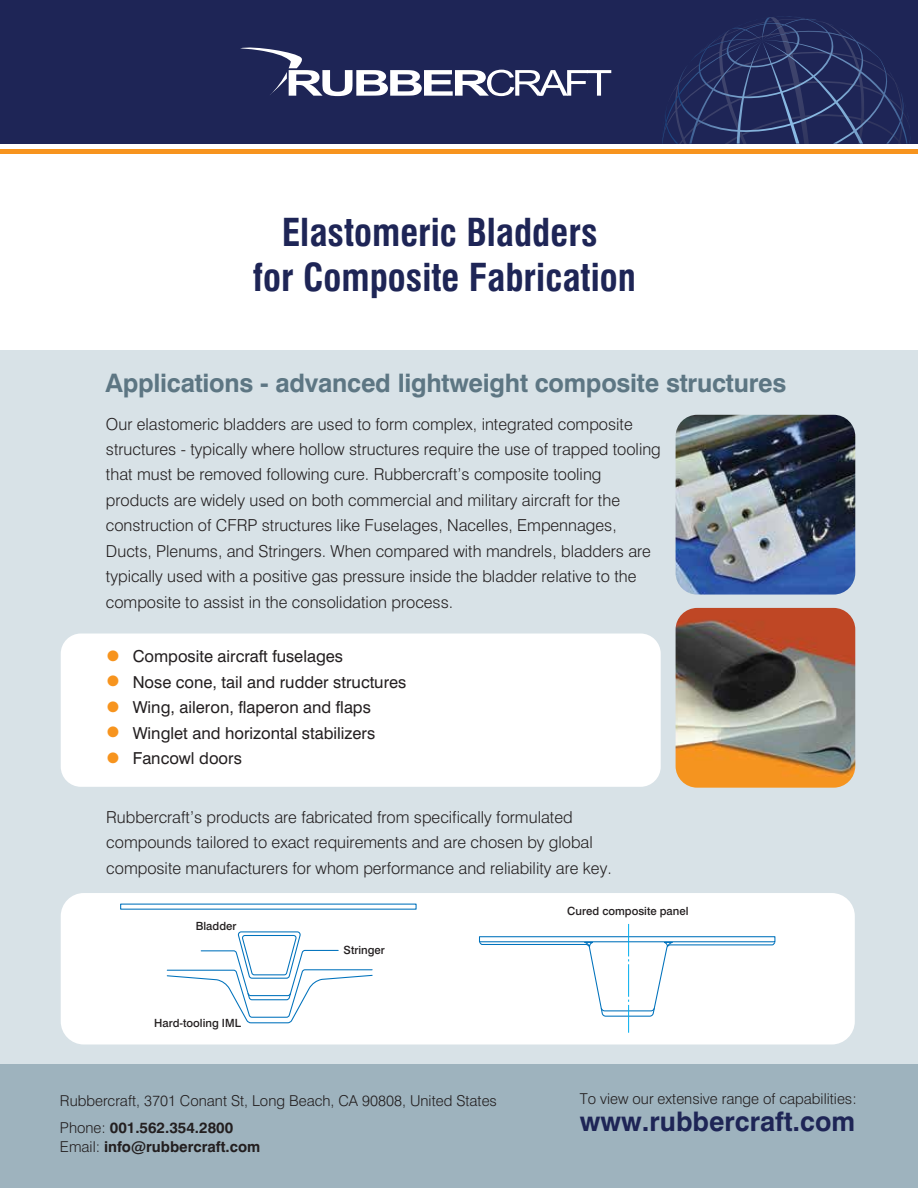
<style>
.page{position:relative;width:918px;height:1188px;background:#fff}
.page>*{position:absolute;margin:0;border:0;box-sizing:border-box;transform-origin:0 0}
.t1{font:700 condensed 37.5px/45px "Swiss 721 BT";color:#1e2556;text-align:center}
.t2{font:700 27px "Swiss 721 BT";color:#1e2556}
.t3{font:700 25.5px "Swiss 721 BT";letter-spacing:-.01em;color:#5d7683}
.t4{font:300 16.5px/25.5px "Swiss 721 BT";color:#231f20}
.t5{font:16.5px "Swiss 721 BT";color:#231f20}
.t6{font:300 15px/27px "Swiss 721 BT";color:#231f20}
.t7{font:700 15px "Swiss 721 BT";color:#231f20}
.t8{font:500 11.25px "Swiss 721 BT";color:#231f20}
.s1{color:#f7941e}
.s2{font-weight:700}
.s3{font-weight:300}
</style>
<div class="page">
<div style="left:0;top:350px;width:918px;height:739px;background:#d8e2e7"></div>
<div style="left:0;top:149px;width:918px;height:5px;background:#f7941e"></div>
<div style="left:0;top:0;width:918px;height:144px;background:#1e2556"></div>
<div style="left:0;top:1065px;width:918px;height:123px;background:#9eb3be"></div>
<div style="left:61px;top:634px;width:600px;height:153px;background:#fff;border-radius:20px"></div>
<svg style="left:662px;top:16px;width:248px;height:128px"></svg>
<svg style="left:240px;top:47px;width:371px;height:49px"></svg>
<img style="left:676px;top:608px;width:179px;height:180px">
<div style="left:61px;top:893px;width:794px;height:151px;background:#fff;border-radius:23px"></div>
<svg style="left:166px;top:931px;width:207px;height:93px"></svg>
<div style="left:479px;top:936px;width:296px;height:6px;border:1px solid #0072bc"></div>
<hr style="left:628px;top:924px;width:1px;height:32px;background:#00aeef">
<svg style="left:479px;top:941px;width:297px;height:92px"></svg>
<img style="left:676px;top:415px;width:179px;height:180px">
<h1 class="t1" style="left:253px;top:210px;width:385px">Elastomeric Bladders<br>for Composite Fabrication</h1>
<h3 class="t3" style="left:105px;top:367px;width:683px">Applications - advanced lightweight composite structures</h3>
<p class="t4" style="left:106px;top:411px;width:556px">Our elastomeric bladders are used to form complex, integrated composite structures - typically where hollow structures require the use of trapped tooling that must be removed following cure. Rubbercraft’s composite tooling products are widely used on both commercial and military aircraft for the construction of CFRP structures like Fuselages, Nacelles, Empennages, Ducts, Plenums, and Stringers. When compared with mandrels, bladders are typically used with a positive gas pressure inside the bladder relative to the composite to assist in the consolidation process.</p>
<p class="t5" style="left:107px;top:647px;width:237px"><span class="s1">●</span> Composite aircraft fuselages</p>
<p class="t5" style="left:107px;top:672px;width:301px"><span class="s1">●</span> Nose cone, tail and rudder structures</p>
<p class="t5" style="left:107px;top:698px;width:265px"><span class="s1">●</span> Wing, aileron, flaperon and flaps</p>
<p class="t5" style="left:107px;top:723px;width:270px"><span class="s1">●</span> Winglet and horizontal stabilizers</p>
<p class="t5" style="left:107px;top:749px;width:136px"><span class="s1">●</span> Fancowl doors</p>
<p class="t4" style="left:106px;top:804px;width:507px">Rubbercraft’s products are fabricated from specifically formulated compounds tailored to exact requirements and are chosen by global composite manufacturers for whom performance and reliability are key.</p>
<p class="t8" style="left:196px;top:919px;width:42px">Bladder</p>
<p class="t8" style="left:154px;top:1016px;width:88px">Hard-tooling IML</p>
<p class="t8" style="left:344px;top:943px;width:43px">Stringer</p>
<p class="t6" style="left:60px;top:1087px;width:439px">Rubbercraft, 3701 Conant St, Long Beach, CA 90808, United States<br>Phone: <span class="s2">001.562.354.2800</span></p>
<p class="t7" style="left:60px;top:1137px;width:202px"><span class="s3">Email:</span> info@rubbercraft.com</p>
<p class="t8" style="left:567px;top:904px;width:123px">Cured composite panel</p>
<p class="t6" style="left:580px;top:1085px;width:278px">To view our extensive range of capabilities:</p>
<h2 class="t2" style="left:580px;top:1105px;width:277px">www.rubbercraft.com</h2>
</div>
